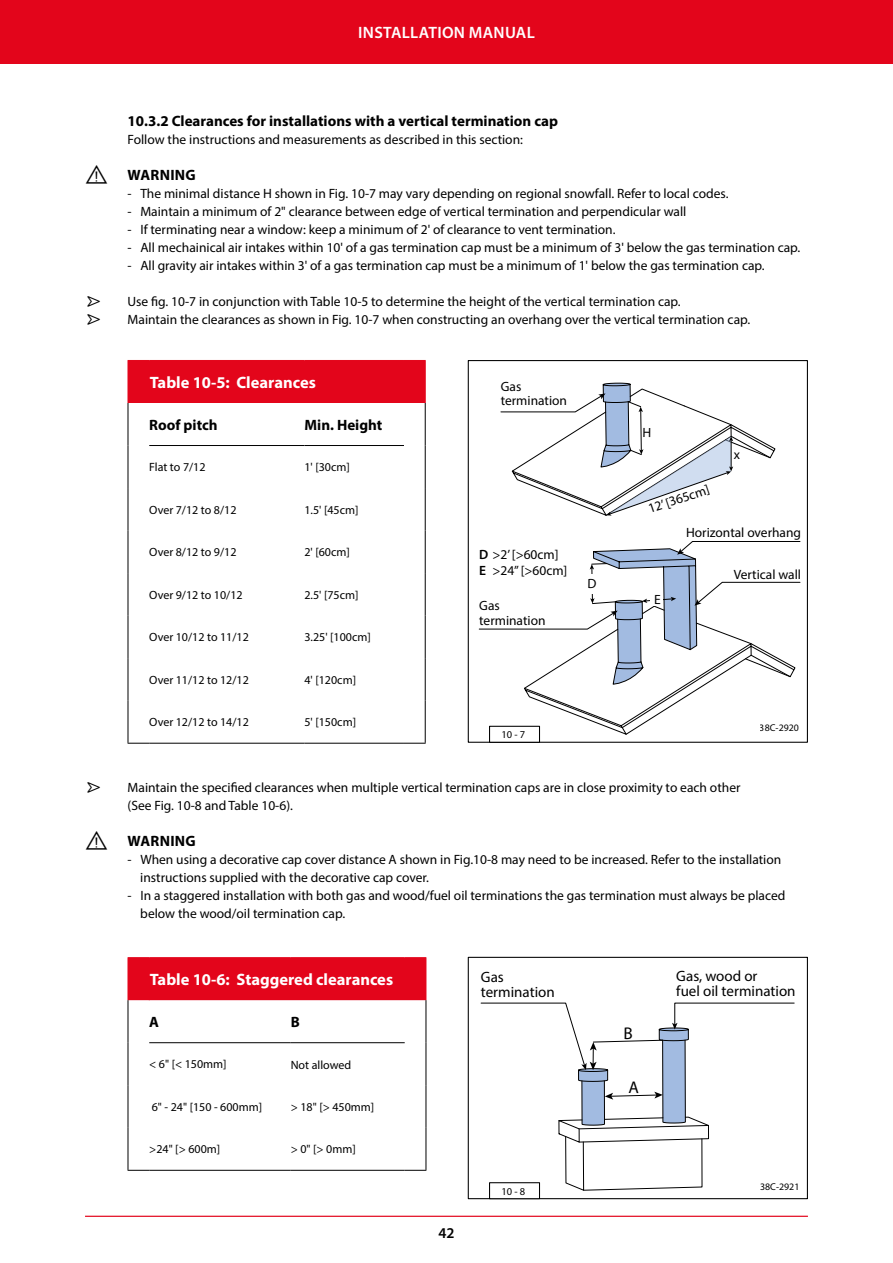
<style>
.page{position:relative;width:893px;height:1263px;background:#fff}
.page>*{position:absolute;margin:0;border:0;box-sizing:border-box;transform-origin:0 0}
.t1{font:700 16.5px "Myriad Pro";color:#fff}
.t2{font:600 16.5px "Myriad Pro";letter-spacing:.02em;color:#fff}
._1e_kolom{font:700 15px "Myriad Pro";color:#000}
.t3{font:15px/15px "Myriad Pro";color:#000}
.Danger_Warning_Caution_Notice{font:700 15px "Myriad Pro";letter-spacing:.02em;color:#000}
.t4{font:600 15px "Myriad Pro";color:#000}
.Platte_tekst_met_Icoon_Bullits{font:13.5px/18px "Myriad Pro";color:#000}
.Platte_tekst_-_Icoon{font:13.5px/18px "Myriad Pro";color:#000}
.Platte_tekst{font:13.5px "Myriad Pro";color:#000}
.Tekst_zonder_bullits{font:12px "Myriad Pro";color:#000}
.t5{font:10.5px "Myriad Pro";color:#000}
.t6{font:9.9px "Myriad Pro";color:#000}
.s1{font-weight:600}
</style>
<div class="page">
<div style="left:0;top:0;width:893px;height:64px;background:#e3051b"></div>
<hr style="left:85px;top:1216px;width:723px;height:1px;background:#e3051b">
<div style="left:128px;top:360px;width:298px;height:43px;background:#e3051b"></div>
<hr style="left:425px;top:361px;width:1px;height:42px;background:#e3051b">
<hr style="left:304px;top:743px;width:100px;height:1px;background:#000">
<hr style="left:149px;top:445px;width:155px;height:1px;background:#000">
<hr style="left:304px;top:445px;width:100px;height:1px;background:#000">
<hr style="left:128px;top:445px;width:1px;height:43px;background:#000">
<hr style="left:128px;top:488px;width:1px;height:43px;background:#000">
<hr style="left:128px;top:531px;width:1px;height:42px;background:#000">
<hr style="left:128px;top:573px;width:1px;height:43px;background:#000">
<hr style="left:128px;top:616px;width:1px;height:42px;background:#000">
<hr style="left:128px;top:658px;width:1px;height:43px;background:#000">
<hr style="left:128px;top:403px;width:1px;height:42px;background:#000">
<hr style="left:425px;top:403px;width:1px;height:42px;background:#000">
<hr style="left:128px;top:701px;width:1px;height:42px;background:#000">
<svg style="left:128px;top:743px;width:21px;height:1px"></svg>
<hr style="left:149px;top:743px;width:155px;height:1px;background:#000">
<hr style="left:425px;top:445px;width:1px;height:43px;background:#000">
<hr style="left:425px;top:488px;width:1px;height:43px;background:#000">
<hr style="left:425px;top:531px;width:1px;height:42px;background:#000">
<hr style="left:425px;top:573px;width:1px;height:43px;background:#000">
<hr style="left:425px;top:616px;width:1px;height:42px;background:#000">
<hr style="left:425px;top:658px;width:1px;height:43px;background:#000">
<hr style="left:425px;top:701px;width:1px;height:42px;background:#000">
<svg style="left:404px;top:743px;width:22px;height:1px"></svg>
<div style="left:468px;top:360px;width:340px;height:383px;border:1px solid #000"></div>
<div style="left:489px;top:726px;width:51px;height:17px;border:1px solid #000"></div>
<div style="left:468px;top:957px;width:340px;height:242px;border:1px solid #000"></div>
<div style="left:489px;top:1182px;width:51px;height:17px;border:1px solid #000"></div>
<div style="left:128px;top:957px;width:298px;height:43px;background:#e3051b"></div>
<hr style="left:426px;top:958px;width:1px;height:42px;background:#e3051b">
<hr style="left:291px;top:1170px;width:114px;height:1px;background:#000">
<hr style="left:149px;top:1042px;width:142px;height:1px;background:#000">
<hr style="left:291px;top:1042px;width:114px;height:1px;background:#000">
<hr style="left:128px;top:1043px;width:1px;height:42px;background:#000">
<hr style="left:128px;top:1000px;width:1px;height:43px;background:#000">
<hr style="left:426px;top:1000px;width:1px;height:43px;background:#000">
<hr style="left:128px;top:1085px;width:1px;height:43px;background:#000">
<hr style="left:128px;top:1128px;width:1px;height:42px;background:#000">
<svg style="left:128px;top:1170px;width:21px;height:1px"></svg>
<hr style="left:149px;top:1170px;width:142px;height:1px;background:#000">
<hr style="left:426px;top:1043px;width:1px;height:42px;background:#000">
<hr style="left:426px;top:1085px;width:1px;height:43px;background:#000">
<hr style="left:426px;top:1128px;width:1px;height:42px;background:#000">
<svg style="left:405px;top:1170px;width:21px;height:1px"></svg>
<svg style="left:501px;top:383px;width:274px;height:133px"></svg>
<svg style="left:479px;top:541px;width:321px;height:194px"></svg>
<svg style="left:481px;top:1003px;width:313px;height:188px"></svg>
<p class="t2" style="left:358px;top:22px;width:178px">INSTALLATION MANUAL</p>
<p class="_1e_kolom" style="left:128px;top:111px;width:432px">10.3.2 Clearances for installations with a vertical termination cap</p>
<p class="Platte_tekst" style="left:128px;top:131px;width:397px">Follow the instructions and measurements as described in this section:</p>
<p class="Danger_Warning_Caution_Notice" style="left:128px;top:165px;width:70px">WARNING</p>
<p class="Platte_tekst_met_Icoon_Bullits" style="left:128px;top:184px;width:602px">- The minimal distance H shown in Fig. 10-7 may vary depending on regional snowfall. Refer to local codes.</p>
<p class="Platte_tekst_met_Icoon_Bullits" style="left:128px;top:202px;width:560px">- Maintain a minimum of 2" clearance between edge of vertical termination and perpendicular wall</p>
<p class="Platte_tekst_met_Icoon_Bullits" style="left:128px;top:220px;width:489px">- If terminating near a window: keep a minimum of 2' of clearance to vent termination.</p>
<p class="Platte_tekst_met_Icoon_Bullits" style="left:128px;top:238px;width:674px">- All mechainical air intakes within 10' of a gas termination cap must be a minimum of 3' below the gas termination cap.</p>
<p class="Platte_tekst_met_Icoon_Bullits" style="left:128px;top:256px;width:639px">- All gravity air intakes within 3' of a gas termination cap must be a minimum of 1' below the gas termination cap.</p>
<p class="Platte_tekst_-_Icoon" style="left:128px;top:292px;width:555px">Use fig. 10-7 in conjunction with Table 10-5 to determine the height of the vertical termination cap.</p>
<p class="Platte_tekst_-_Icoon" style="left:128px;top:310px;width:624px">Maintain the clearances as shown in Fig. 10-7 when constructing an overhang over the vertical termination cap.</p>
<p class="t1" style="left:150px;top:372px;width:168px">Table 10-5: Clearances</p>
<p class="_1e_kolom" style="left:149px;top:415px;width:70px">Roof pitch</p>
<p class="_1e_kolom" style="left:304px;top:415px;width:79px">Min. Height</p>
<p class="Tekst_zonder_bullits" style="left:149px;top:460px;width:58px">Flat to 7/12</p>
<p class="Tekst_zonder_bullits" style="left:304px;top:460px;width:47px">1' [30cm]</p>
<p class="Tekst_zonder_bullits" style="left:149px;top:502px;width:89px">Over 7/12 to 8/12</p>
<p class="Tekst_zonder_bullits" style="left:304px;top:502px;width:56px">1.5' [45cm]</p>
<p class="Tekst_zonder_bullits" style="left:149px;top:545px;width:89px">Over 8/12 to 9/12</p>
<p class="Tekst_zonder_bullits" style="left:304px;top:545px;width:47px">2' [60cm]</p>
<p class="Tekst_zonder_bullits" style="left:149px;top:587px;width:95px">Over 9/12 to 10/12</p>
<p class="Tekst_zonder_bullits" style="left:304px;top:587px;width:56px">2.5' [75cm]</p>
<p class="Tekst_zonder_bullits" style="left:149px;top:630px;width:101px">Over 10/12 to 11/12</p>
<p class="Tekst_zonder_bullits" style="left:304px;top:630px;width:68px">3.25' [100cm]</p>
<p class="Tekst_zonder_bullits" style="left:149px;top:672px;width:101px">Over 11/12 to 12/12</p>
<p class="Tekst_zonder_bullits" style="left:304px;top:672px;width:53px">4' [120cm]</p>
<p class="Tekst_zonder_bullits" style="left:149px;top:715px;width:101px">Over 12/12 to 14/12</p>
<p class="Tekst_zonder_bullits" style="left:304px;top:715px;width:53px">5' [150cm]</p>
<p class="Platte_tekst_met_Icoon_Bullits" style="left:501px;top:378px;width:68px;line-height:15px">Gas termination</p>
<p class="Platte_tekst_met_Icoon_Bullits" style="left:479px;top:546px;width:90px;line-height:16.5px"><span class="s1">D</span> &gt;2’ [&gt;60cm]<br><span class="s1">E</span> &gt;24” [&gt;60cm]</p>
<p class="Platte_tekst_met_Icoon_Bullits" style="left:479px;top:598px;width:68px;line-height:15px">Gas termination</p>
<p class="t5" style="left:501px;top:728px;width:25px">10 - 7</p>
<p class="Platte_tekst_met_Icoon_Bullits" style="left:646px;top:500px;width:65px;rotate:-19deg">12’ [365cm]</p>
<p class="Platte_tekst_met_Icoon_Bullits" style="left:734px;top:445px;width:8px">x</p>
<p class="Platte_tekst_met_Icoon_Bullits" style="left:686px;top:524px;width:116px">Horizontal overhang</p>
<p class="Platte_tekst_met_Icoon_Bullits" style="left:734px;top:565px;width:69px">Vertical wall</p>
<p class="t6" style="left:760px;top:722px;width:41px">38C-2920</p>
<p class="Platte_tekst_-_Icoon" style="left:128px;top:778px;width:614px">Maintain the specified clearances when multiple vertical termination caps are in close proximity to each other (See Fig. 10-8 and Table 10-6).</p>
<p class="Danger_Warning_Caution_Notice" style="left:128px;top:831px;width:70px">WARNING</p>
<p class="Platte_tekst_met_Icoon_Bullits" style="left:140px;top:850px;width:642px;text-indent:-13px">- When using a decorative cap cover distance A shown in Fig.10-8 may need to be increased. Refer to the installation instructions supplied with the decorative cap cover.</p>
<p class="Platte_tekst_met_Icoon_Bullits" style="left:140px;top:886px;width:647px;text-indent:-13px">- In a staggered installation with both gas and wood/fuel oil terminations the gas termination must always be placed below the wood/oil termination cap.</p>
<p class="t1" style="left:150px;top:969px;width:245px">Table 10-6: Staggered clearances</p>
<p class="_1e_kolom" style="left:149px;top:1012px;width:11px">A</p>
<p class="_1e_kolom" style="left:291px;top:1012px;width:11px">B</p>
<p class="Tekst_zonder_bullits" style="left:149px;top:1057px;width:79px">&lt; 6" [&lt; 150mm]</p>
<p class="Tekst_zonder_bullits" style="left:291px;top:1057px;width:62px">Not allowed</p>
<p class="Tekst_zonder_bullits" style="left:152px;top:1099px;width:112px">6" - 24" [150 - 600mm]</p>
<p class="Tekst_zonder_bullits" style="left:291px;top:1099px;width:85px">&gt; 18" [&gt; 450mm]</p>
<p class="Tekst_zonder_bullits" style="left:149px;top:1142px;width:73px">&gt;24" [&gt; 600m]</p>
<p class="Tekst_zonder_bullits" style="left:291px;top:1142px;width:67px">&gt; 0" [&gt; 0mm]</p>
<p class="t3" style="left:481px;top:969px;width:75px">Gas termination</p>
<p class="t4" style="left:438px;top:1224px;width:18px">42</p>
<p class="t5" style="left:501px;top:1184px;width:25px">10 - 8</p>
<p class="t3" style="left:676px;top:969px;width:121px">Gas, wood or<br>fuel oil termination</p>
<p class="t6" style="left:760px;top:1181px;width:41px">38C-2921</p>
</div>
